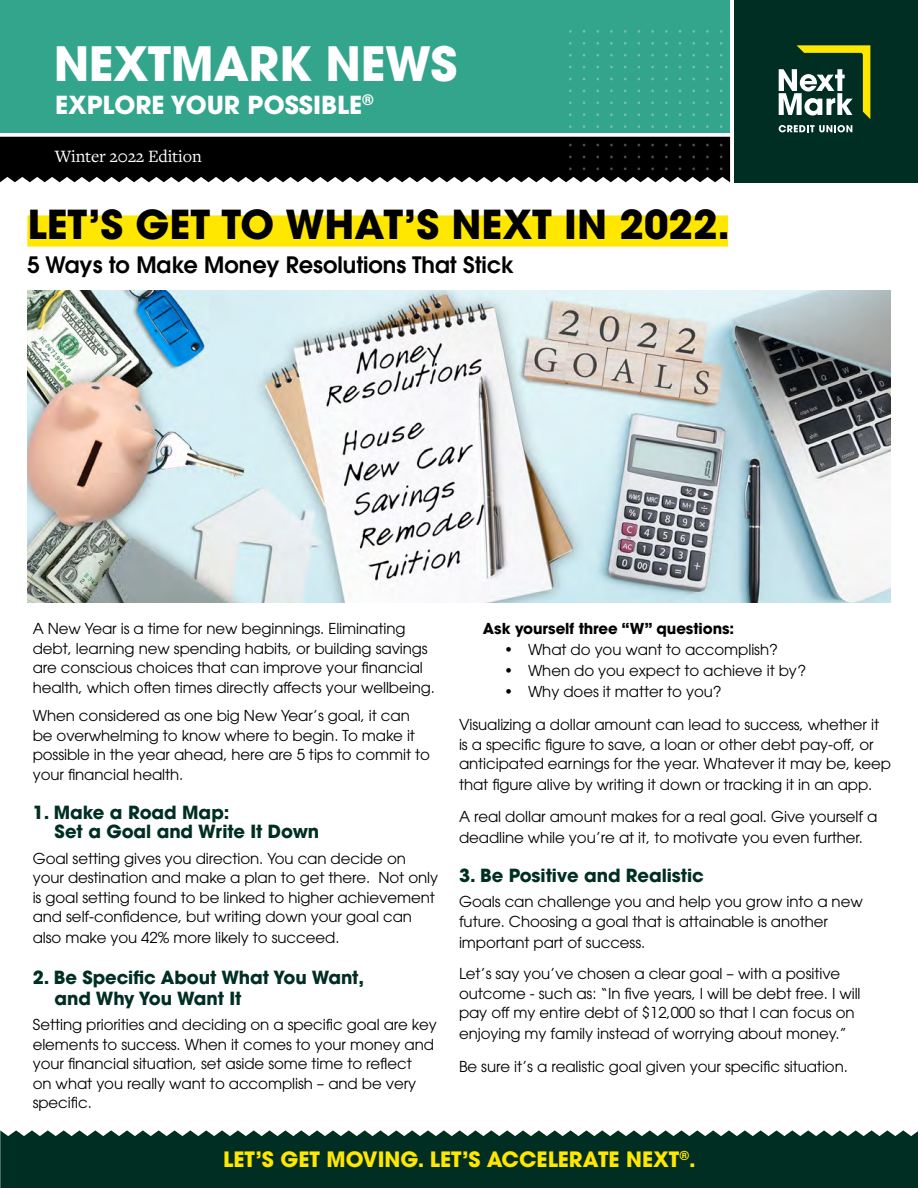
<style>
.page{position:relative;width:918px;height:1188px;background:#fff}
.page>*{position:absolute;margin:0;border:0;box-sizing:border-box;transform-origin:0 0}
.t1{font:700 46.95px "ITC Avant Garde Pro";letter-spacing:-.01em;color:#fff}
.t2{font:700 39.75px "ITC Avant Garde Pro";color:#000}
.t3{font:700 24.75px "ITC Avant Garde Pro";color:#fff}
.t4{font:600 22.5px "Avant Garde";color:#000}
.t5{font:700 21px "ITC Avant Garde Pro";color:#ffe700}
.t6{font:700 18px/19.5px "ITC Avant Garde Pro";letter-spacing:-.005em;color:#002e23}
.t7{font:18px "Freight Text Pro";letter-spacing:-.01em;color:#fff}
.t8{font:15px/19.5px "ITC Avant Garde Pro";letter-spacing:-.005em;color:#000}
.t9{font:700 15px "ITC Avant Garde Pro";letter-spacing:-.005em;color:#000}
</style>
<div class="page">
<div style="left:734px;top:0;width:184px;height:182px;background:#002e23"></div>
<div style="left:0;top:0;width:730px;height:133px;background:#33a58c"></div>
<svg style="left:779px;top:45px;width:91px;height:74px"></svg>
<svg style="left:779px;top:125px;width:73px;height:7px"></svg>
<svg style="left:0;top:137px;width:730px;height:45px;background:#0e0e0e"></svg>
<div style="left:0;top:1130px;width:918px;height:58px;background:#002e23"></div>
<div style="left:27px;top:215px;width:701px;height:32px;background:#ffe700"></div>
<img style="left:27px;top:291px;width:864px;height:312px">
<h1 class="t1" style="left:54px;top:33px;width:405px">NEXTMARK NEWS</h1>
<h3 class="t3" style="left:55px;top:88px;width:320px">EXPLORE YOUR POSSIBLE<sup>®</sup></h3>
<p class="t7" style="left:55px;top:144px;width:149px">Winter 2022 Edition</p>
<h2 class="t2" style="left:27px;top:198px;width:704px">LET’S GET TO WHAT’S NEXT IN 2022.</h2>
<h3 class="t4" style="left:27px;top:250px;width:488px">5 Ways to Make Money Resolutions That Stick</h3>
<p class="t8" style="left:33px;top:619px;width:404px">A New Year is a time for new beginnings. Eliminating debt, learning new spending habits, or building savings are conscious choices that can improve your financial health, which often times directly affects your wellbeing.</p>
<p class="t8" style="left:33px;top:706px;width:399px">When considered as one big New Year’s goal, it can be overwhelming to know where to begin. To make it possible in the year ahead, here are 5 tips to commit to your financial health.</p>
<p class="t6" style="left:55px;top:802px;width:266px;text-indent:-22px">1. Make a Road Map:<br>Set a Goal and Write It Down</p>
<p class="t8" style="left:33px;top:848px;width:407px">Goal setting gives you direction. You can decide on your destination and make a plan to get there. Not only is goal setting found to be linked to higher achievement and self-confidence, but writing down your goal can</p>
<p class="t8" style="left:33px;top:928px;width:308px">also make you 42% more likely to succeed.</p>
<p class="t6" style="left:55px;top:966px;width:311px;line-height:21px;text-indent:-22px">2. Be Specific About What You Want, and Why You Want It</p>
<p class="t8" style="left:33px;top:1015px;width:406px">Setting priorities and deciding on a specific goal are key elements to success. When it comes to your money and your financial situation, set aside some time to reflect<br>on what you really want to accomplish – and be very specific.</p>
<p class="t9" style="left:483px;top:619px;width:253px">Ask yourself three “W” questions:</p>
<p class="t8" style="left:504px;top:640px;width:275px">• What do you want to accomplish?</p>
<p class="t8" style="left:504px;top:661px;width:304px">• When do you expect to achieve it by?</p>
<p class="t8" style="left:504px;top:682px;width:219px">• Why does it matter to you?</p>
<p class="t8" style="left:459px;top:715px;width:434px">Visualizing a dollar amount can lead to success, whether it is a specific figure to save, a loan or other debt pay-off, or anticipated earnings for the year. Whatever it may be, keep</p>
<p class="t8" style="left:459px;top:769px;width:420px;line-height:31.5px">that figure alive by writing it down or tracking it in an app.<br>A real dollar amount makes for a real goal. Give yourself a</p>
<p class="t8" style="left:459px;top:827px;width:406px">deadline while you’re at it, to motivate you even further.</p>
<p class="t6" style="left:459px;top:865px;width:246px">3. Be Positive and Realistic</p>
<p class="t8" style="left:459px;top:892px;width:405px">Goals can challenge you and help you grow into a new future. Choosing a goal that is attainable is another</p>
<p class="t8" style="left:459px;top:926px;width:383px;line-height:31.5px">important part of success.<br>Let’s say you’ve chosen a clear goal – with a positive</p>
<p class="t8" style="left:459px;top:983px;width:403px">outcome - such as: “In five years, I will be debt free. I will pay off my entire debt of $12,000 so that I can focus on</p>
<p class="t8" style="left:459px;top:1024px;width:389px">enjoying my family instead of worrying about money.”</p>
<p class="t8" style="left:459px;top:1057px;width:390px">Be sure it’s a realistic goal given your specific situation.</p>
<h3 class="t5" style="left:223px;top:1145px;width:474px">LET’S GET MOVING. LET’S ACCELERATE NEXT<sup>®</sup>.</h3>
</div>
